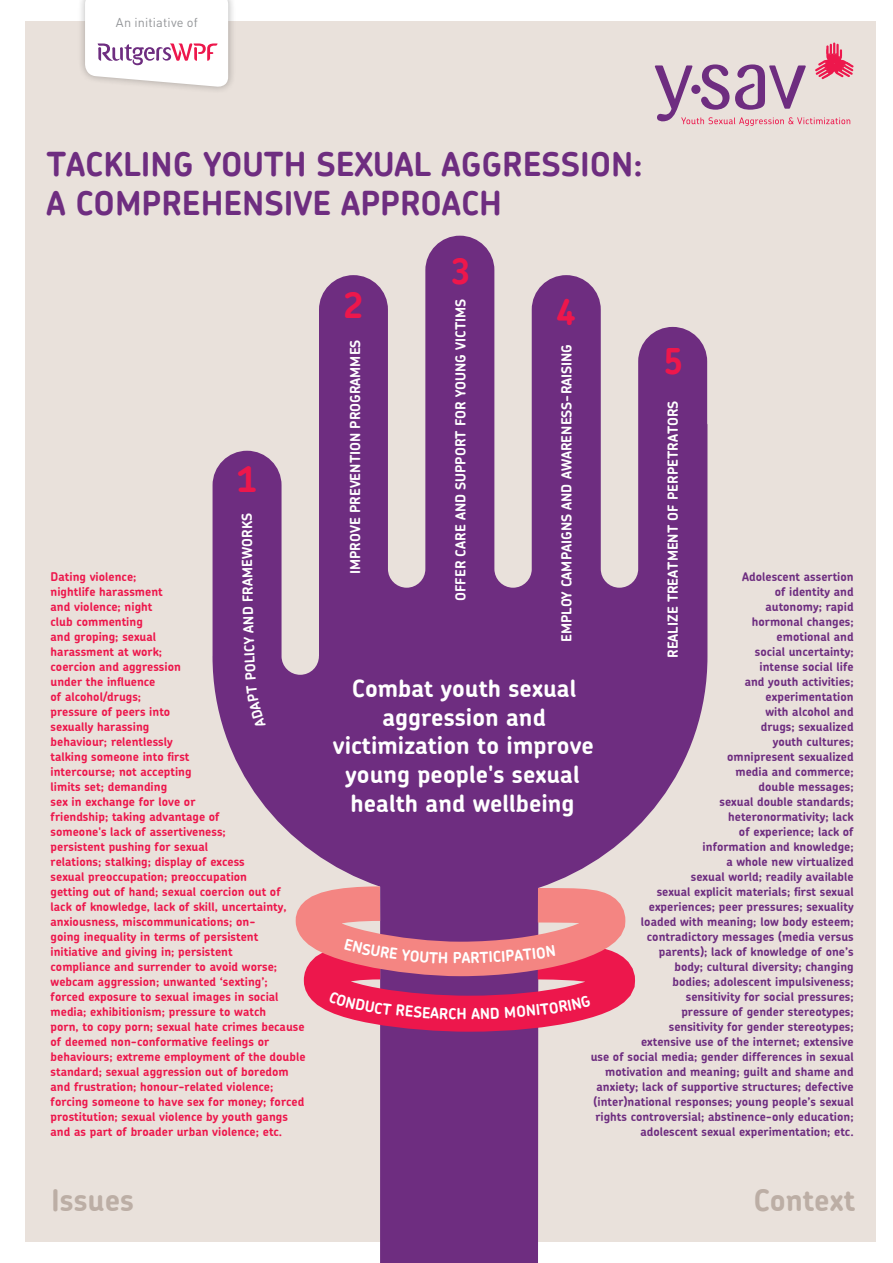
<style>
.page{position:relative;width:893px;height:1263px;background:#fff}
.page>*{position:absolute;margin:0;border:0;box-sizing:border-box;transform-origin:0 0}
.t1{font:700 35.4px "Chevin";color:#ed174c}
.t2{font:700 33px "Chevin";color:#6e2d80}
.t3{font:700 30px "Chevin";color:#bcaea5}
.t4{font:700 24px/28.8px "Chevin";color:#fff;text-align:center}
.t5{font:700 15px "Chevin";color:#fff}
.t6{font:700 13.8px "Chevin";color:#fff}
.t7{font:12.75px "DIN";letter-spacing:.01em;color:#939598}
.t8{font:700 12px/15px "Chevin";color:#ed174c}
.t9{font:700 12px/15px "Chevin";color:#6e2d80;text-align:right}
</style>
<div class="page">
<div style="left:26px;top:21px;width:850px;height:1221px;background:#e9e1db"></div>
<svg style="left:212px;top:236px;width:495px;height:1027px;fill:#6e2d80"></svg>
<svg style="left:655px;top:43px;width:199px;height:83px"></svg>
<div style="left:77px;top:0;width:160px;height:95px;background:#000;opacity:.3"></div>
<svg style="left:85px;top:0;width:143px;height:88px"></svg>
<svg style="left:313px;top:869px;width:340px;height:181px"></svg>
<div style="left:244px;top:511px;width:42px;height:247px;background:#6e2d80"></div>
<p class="t7" style="left:116px;top:15px;width:83px">An initiative of</p>
<h2 class="t2" style="left:46px;top:142px;width:513px">Tackli ng youth sexual aggressio</h2>
<h2 class="t2" style="left:611px;top:142px;width:33px">n:</h2>
<h2 class="t2" style="left:46px;top:182px;width:457px">A comprehensive approach</h2>
<h1 class="t1" style="left:237px;top:455px;width:21px">1</h1>
<p class="t6" style="left:238px;top:547px;width:34px;rotate:-90deg">orks</p>
<p class="t6" style="left:239px;top:616px;width:68px;rotate:-91deg">d framew</p>
<p class="t8" style="left:51px;top:569px;width:257px">Dating violence;<br>nightlife harassment<br>and violence; night<br>club commenting<br>and groping; sexual<br>harassment at work;<br>coercion and aggression<br>under the influence<br>of alcohol/drugs;<br>pressure of peers into<br>sexually harassing<br>behaviour; relentlessly<br>talking someone into first<br>intercourse; not accepting<br>limits set; demanding<br>sex in exchange for love or<br>friendship; taking advantage of<br>someone's lack of assertiveness;<br>persistent pushing for sexual<br>relations; stalking; display of excess<br>sexual preoccupation; preoccupation<br>getting out of hand; sexual coercion out of<br>lack of knowledge, lack of skill, uncertainty, anxiousness, miscommunications; on-<br>going inequality in terms of persistent initiative and giving in; persistent<br>compliance and surrender to avoid worse; webcam aggression; unwanted ‘sexting’;<br>forced exposure to sexual images in social media; exhibitionism; pressure to watch<br>porn, to copy porn; sexual hate crimes because of deemed non-conformative feelings or behaviours; extreme employment of the double standard; sexual aggression out of boredom and frustration; honour-related violence; forcing someone to have sex for money; forced prostitution; sexual violence by youth gangs and as part of broader urban violence; etc.</p>
<p class="t6" style="left:240px;top:652px;width:38px;rotate:-92deg">cy an</p>
<h1 class="t1" style="left:451px;top:248px;width:21px">3</h1>
<h1 class="t1" style="left:344px;top:282px;width:21px">2</h1>
<h1 class="t1" style="left:556px;top:289px;width:21px">4</h1>
<p class="t6" style="left:451px;top:601px;width:302px;rotate:-90deg">Offer care and support for young victims</p>
<p class="t6" style="left:346px;top:574px;width:234px;rotate:-90deg">Improve prevention programmes</p>
<p class="t6" style="left:557px;top:642px;width:298px;rotate:-90deg">Employ campaigns and awareness-raising</p>
<h1 class="t1" style="left:663px;top:337px;width:21px">5</h1>
<p class="t6" style="left:664px;top:658px;width:257px;rotate:-90deg">Realize treatment of perpetrators</p>
<p class="t9" style="left:591px;top:569px;width:265px">Adolescent assertion<br>of identity and<br>autonomy; rapid<br>hormonal changes;<br>emotional and<br>social uncertainty;<br>intense social life<br>and youth activities;<br>experimentation<br>with alcohol and<br>drugs; sexualized<br>youth cultures;<br>omnipresent sexualized<br>media and commerce;<br>double messages;<br>sexual double standards;<br>heteronormativity; lack<br>of experience; lack of<br>information and knowledge;<br>a whole new virtualized<br>sexual world; readily available<br>sexual explicit materials; first sexual experiences; peer pressures; sexuality<br>loaded with meaning; low body esteem; contradictory messages (media versus<br>parents); lack of knowledge of one’s<br>body; cultural diversity; changing<br>bodies; adolescent impulsiveness;<br>sensitivity for social pressures;<br>pressure of gender stereotypes;<br>sensitivity for gender stereotypes;<br>extensive use of the internet; extensive<br>use of social media; gender differences in sexual motivation and meaning; guilt and shame and anxiety; lack of supportive structures; defective (inter)national responses; young people’s sexual rights controversial; abstinence-only education; adolescent sexual experimentation; etc.</p>
<h3 class="t4" style="left:333px;top:673px;width:263px">Combat youth sexual aggression and victimization to improve young people's sexual health and wellbeing</h3>
<p class="t5" style="left:453px;top:948px;width:9px">p</p>
<p class="t5" style="left:456px;top:1004px;width:12px">h</p>
<h3 class="t3" style="left:51px;top:1181px;width:85px">Issues</h3>
<h3 class="t3" style="left:753px;top:1181px;width:103px">Context</h3>
</div>
